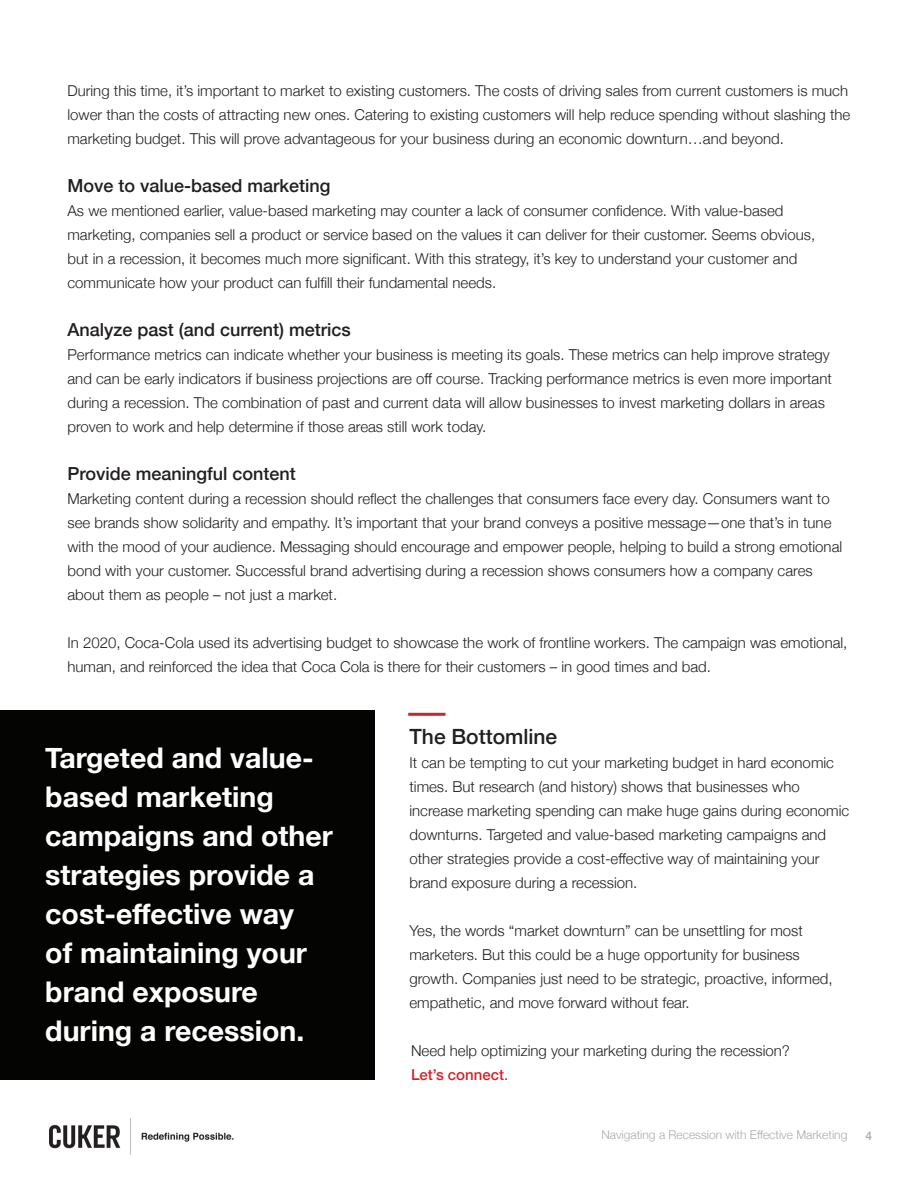
<style>
.page{position:relative;width:918px;height:1188px;background:#fff}
.page>*{position:absolute;margin:0;border:0;box-sizing:border-box;transform-origin:0 0}
.t1{font:700 28.5px/39px "Helvetica Neue";color:#fff}
.t2{font:500 21px "Helvetica Neue";color:#231f20}
.t3{font:500 18px "Helvetica Neue";color:#231f20}
.t4{font:300 15px/24px "Helvetica Neue";color:#231f20}
.t5{font:300 12px "Helvetica Neue";color:#a7aaac}
.t6{font:500 12px "Helvetica Neue";color:#a7aaac}
.s1{font-weight:500;color:#d1232a}
</style>
<div class="page">
<img style="left:50px;top:1118px;width:183px;height:37px">
<hr style="left:408px;top:713px;width:38px;height:3px;background:#d1232a">
<div style="left:0;top:711px;width:375px;height:369px;background:#040503"></div>
<p class="t4" style="left:68px;top:77px;width:784px">During this time, it’s important to market to existing customers. The costs of driving sales from current customers is much lower than the costs of attracting new ones. Catering to existing customers will help reduce spending without slashing the marketing budget. This will prove advantageous for your business during an economic downturn…and beyond.</p>
<p class="t3" style="left:68px;top:171px;width:265px">Move to value-based marketing</p>
<p class="t4" style="left:68px;top:197px;width:749px">As we mentioned earlier, value-based marketing may counter a lack of consumer confidence. With value-based marketing, companies sell a product or service based on the values it can deliver for their customer. Seems obvious, but in a recession, it becomes much more significant. With this strategy, it’s key to understand your customer and communicate how your product can fulfill their fundamental needs.</p>
<p class="t3" style="left:68px;top:315px;width:285px">Analyze past (and current) metrics</p>
<p class="t4" style="left:68px;top:341px;width:766px">Performance metrics can indicate whether your business is meeting its goals. These metrics can help improve strategy and can be early indicators if business projections are off course. Tracking performance metrics is even more important during a recession. The combination of past and current data will allow businesses to invest marketing dollars in areas proven to work and help determine if those areas still work today.</p>
<p class="t3" style="left:68px;top:459px;width:230px">Provide meaningful content</p>
<p class="t4" style="left:68px;top:485px;width:776px">Marketing content during a recession should reflect the challenges that consumers face every day. Consumers want to see brands show solidarity and empathy. It’s important that your brand conveys a positive message—one that’s in tune with the mood of your audience. Messaging should encourage and empower people, helping to build a strong emotional bond with your customer. Successful brand advertising during a recession shows consumers how a company cares about them as people – not just a market.</p>
<p class="t4" style="left:68px;top:629px;width:781px">In 2020, Coca-Cola used its advertising budget to showcase the work of frontline workers. The campaign was emotional, human, and reinforced the idea that Coca Cola is there for their customers – in good times and bad.</p>
<p class="t1" style="left:45px;top:739px;width:289px">Targeted and value&shy;based marketing campaigns and other strategies provide a cost-effective way<br>of maintaining your brand exposure during a recession.</p>
<p class="t2" style="left:410px;top:719px;width:149px">The Bottomline</p>
<p class="t4" style="left:410px;top:749px;width:441px">It can be tempting to cut your marketing budget in hard economic times. But research (and history) shows that businesses who increase marketing spending can make huge gains during economic downturns. Targeted and value-based marketing campaigns and other strategies provide a cost-effective way of maintaining your brand exposure during a recession.</p>
<p class="t4" style="left:410px;top:917px;width:425px">Yes, the words “market downturn” can be unsettling for most marketers. But this could be a huge opportunity for business growth. Companies just need to be strategic, proactive, informed, empathetic, and move forward without fear.</p>
<p class="t4" style="left:411px;top:1037px;width:380px">Need help optimizing your marketing during the recession?<br><span class="s1">Let’s connect</span>.</p>
<p class="t5" style="left:601px;top:1125px;width:247px">Navigating a Recession with Effective Marketing</p>
<p class="t6" style="left:866px;top:1126px;width:8px">4</p>
</div>
